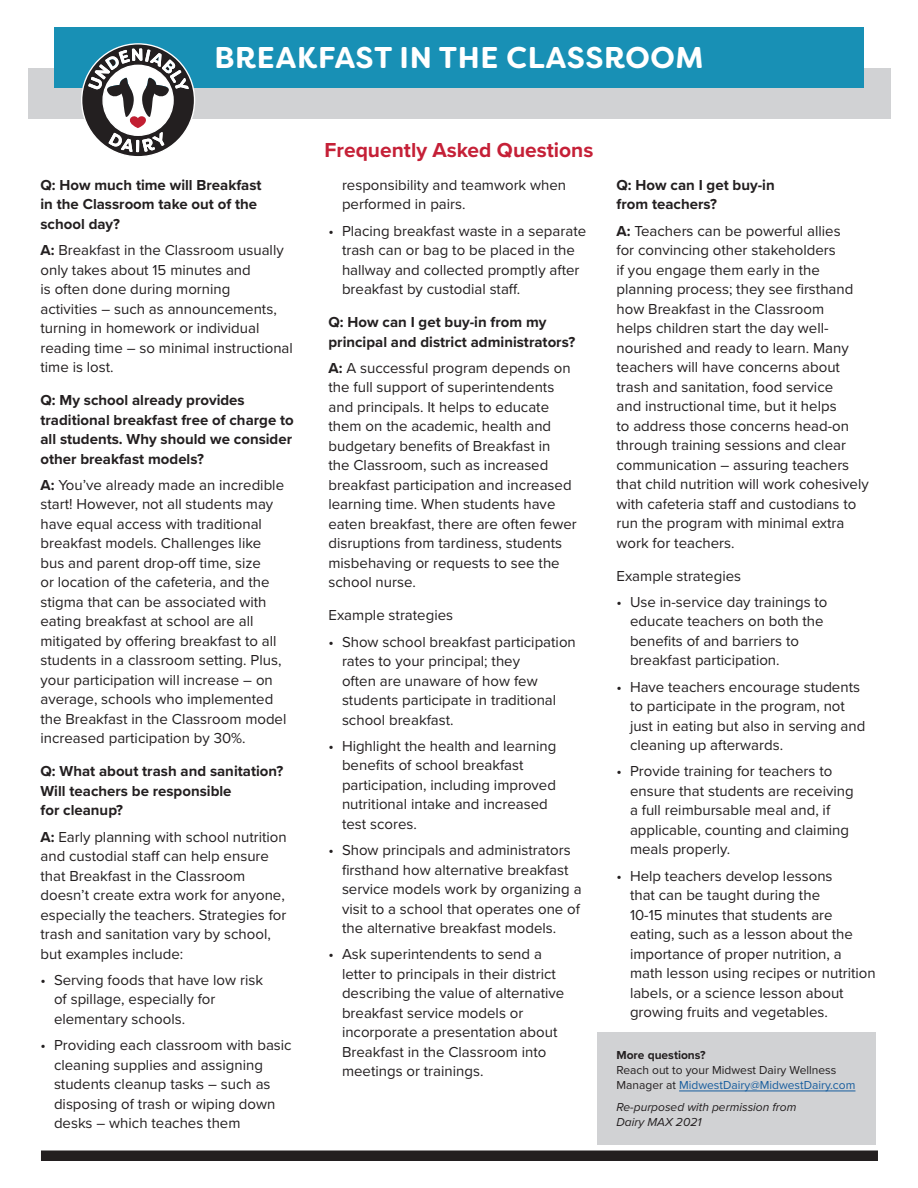
<style>
.page{position:relative;width:918px;height:1188px;background:#fff}
.page>*{position:absolute;margin:0;border:0;box-sizing:border-box;transform-origin:0 0}
.t1{font:700 30px "Filson Soft";letter-spacing:.02em;color:#fff}
.t2{font:700 21px "Proxima Nova";color:#c52037}
.t3{font:15px/19.5px "Proxima Nova";color:#231f20}
.t4{font:700 15px/19.5px "Proxima Nova";color:#231f20}
.t5{font:12px/15px "Proxima Nova";color:#231f20}
.t6{font:italic 12px/15px "Proxima Nova";color:#231f20}
.t7{font:700 12px "Proxima Nova";color:#231f20}
.s1{font-weight:700}
.s2{color:#175d9e}
</style>
<div class="page">
<div style="left:597px;top:1032px;width:279px;height:113px;background:#d1d2d4"></div>
<div style="left:27px;top:68px;width:864px;height:51px;background:#d1d2d4"></div>
<div style="left:54px;top:27px;width:810px;height:61px;background:#1890b5"></div>
<div style="left:41px;top:1150px;width:837px;height:11px;background:#231f20"></div>
<hr style="left:679px;top:1091px;width:176px;height:1px;background:#175d9e">
<svg style="left:81px;top:43px;width:114px;height:113px"></svg>
<h1 class="t1" style="left:215px;top:38px;width:490px">BREAKFAST IN THE CLASSROOM</h1>
<p class="t4" style="left:40px;top:175px;width:223px">Q: How much time will Breakfast in the Classroom take out of the school day?</p>
<p class="t3" style="left:40px;top:240px;width:254px"><span class="s1">A:</span> Breakfast in the Classroom usually only takes about 15 minutes and<br>is often done during morning<br>activities – such as announcements, turning in homework or individual reading time – so minimal instructional time is lost.</p>
<p class="t4" style="left:40px;top:390px;width:255px">Q: My school already provides traditional breakfast free of charge to all students. Why should we consider other breakfast models?</p>
<p class="t3" style="left:40px;top:474px;width:247px"><span class="s1">A:</span> You’ve already made an incredible start! However, not all students may have equal access with traditional breakfast models. Challenges like bus and parent drop-off time, size<br>or location of the cafeteria, and the stigma that can be associated with eating breakfast at school are all mitigated by offering breakfast to all students in a classroom setting. Plus, your participation will increase – on average, schools who implemented the Breakfast in the Classroom model increased participation by 30%.</p>
<p class="t4" style="left:40px;top:761px;width:244px">Q: What about trash and sanitation?<br>Will teachers be responsible<br>for cleanup?</p>
<p class="t3" style="left:40px;top:826px;width:248px"><span class="s1">A:</span> Early planning with school nutrition and custodial staff can help ensure that Breakfast in the Classroom doesn’t create extra work for anyone, especially the teachers. Strategies for trash and sanitation vary by school, but examples include:</p>
<p class="t3" style="left:54px;top:969px;width:211px;text-indent:-14px">• Serving foods that have low risk of spillage, especially for elementary schools.</p>
<p class="t3" style="left:54px;top:1035px;width:239px;text-indent:-14px">• Providing each classroom with basic cleaning supplies and assigning students cleanup tasks – such as disposing of trash or wiping down desks – which teaches them</p>
<h2 class="t2" style="left:325px;top:134px;width:270px">Frequently Asked Questions</h2>
<p class="t3" style="left:342px;top:174px;width:226px">responsibility and teamwork when performed in pairs.</p>
<p class="t3" style="left:342px;top:220px;width:246px;text-indent:-14px">• Placing breakfast waste in a separate trash can or bag to be placed in the hallway and collected promptly after breakfast by custodial staff.</p>
<p class="t4" style="left:328px;top:312px;width:248px">Q: How can I get buy-in from my principal and district administrators?</p>
<p class="t3" style="left:328px;top:357px;width:250px"><span class="s1">A:</span> A successful program depends on the full support of superintendents and principals. It helps to educate them on the academic, health and budgetary benefits of Breakfast in<br>the Classroom, such as increased breakfast participation and increased learning time. When students have eaten breakfast, there are often fewer disruptions from tardiness, students misbehaving or requests to see the school nurse.</p>
<p class="t3" style="left:328px;top:605px;width:126px">Example strategies</p>
<p class="t3" style="left:342px;top:631px;width:235px;text-indent:-14px">• Show school breakfast participation rates to your principal; they<br>often are unaware of how few students participate in traditional school breakfast.</p>
<p class="t3" style="left:342px;top:735px;width:216px;text-indent:-14px">• Highlight the health and learning benefits of school breakfast participation, including improved nutritional intake and increased test scores.</p>
<p class="t3" style="left:342px;top:840px;width:241px;text-indent:-14px">• Show principals and administrators firsthand how alternative breakfast service models work by organizing a visit to a school that operates one of the alternative breakfast models.</p>
<p class="t3" style="left:342px;top:944px;width:224px;text-indent:-14px">• Ask superintendents to send a letter to principals in their district describing the value of alternative breakfast service models or incorporate a presentation about<br>Breakfast in the Classroom into meetings or trainings.</p>
<p class="t4" style="left:616px;top:175px;width:160px">Q: How can I get buy-in from teachers?</p>
<p class="t3" style="left:616px;top:220px;width:254px"><span class="s1">A:</span> Teachers can be powerful allies<br>for convincing other stakeholders<br>if you engage them early in the planning process; they see firsthand how Breakfast in the Classroom<br>helps children start the day well&shy;nourished and ready to learn. Many teachers will have concerns about trash and sanitation, food service<br>and instructional time, but it helps<br>to address those concerns head-on through training sessions and clear communication – assuring teachers that child nutrition will work cohesively with cafeteria staff and custodians to run the program with minimal extra work for teachers.</p>
<p class="t3" style="left:616px;top:565px;width:126px">Example strategies</p>
<p class="t3" style="left:630px;top:591px;width:199px;text-indent:-14px">• Use in-service day trainings to educate teachers on both the benefits of and barriers to breakfast participation.</p>
<p class="t3" style="left:630px;top:676px;width:237px;text-indent:-14px">• Have teachers encourage students to participate in the program, not just in eating but also in serving and cleaning up afterwards.</p>
<p class="t3" style="left:630px;top:761px;width:225px;text-indent:-14px">• Provide training for teachers to ensure that students are receiving a full reimbursable meal and, if applicable, counting and claiming meals properly.</p>
<p class="t3" style="left:630px;top:865px;width:247px;text-indent:-14px">• Help teachers develop lessons<br>that can be taught during the<br>10-15 minutes that students are eating, such as a lesson about the importance of proper nutrition, a math lesson using recipes or nutrition labels, or a science lesson about growing fruits and vegetables.</p>
<p class="t7" style="left:616px;top:1046px;width:91px">More questions?</p>
<p class="t5" style="left:616px;top:1062px;width:240px">Reach out to your Midwest Dairy Wellness<br>Manager at <span class="s2">MidwestDairy@MidwestDairy.com</span></p>
<p class="t6" style="left:616px;top:1099px;width:181px">Re-purposed with permission from<br>Dairy MAX 2021</p>
</div>
